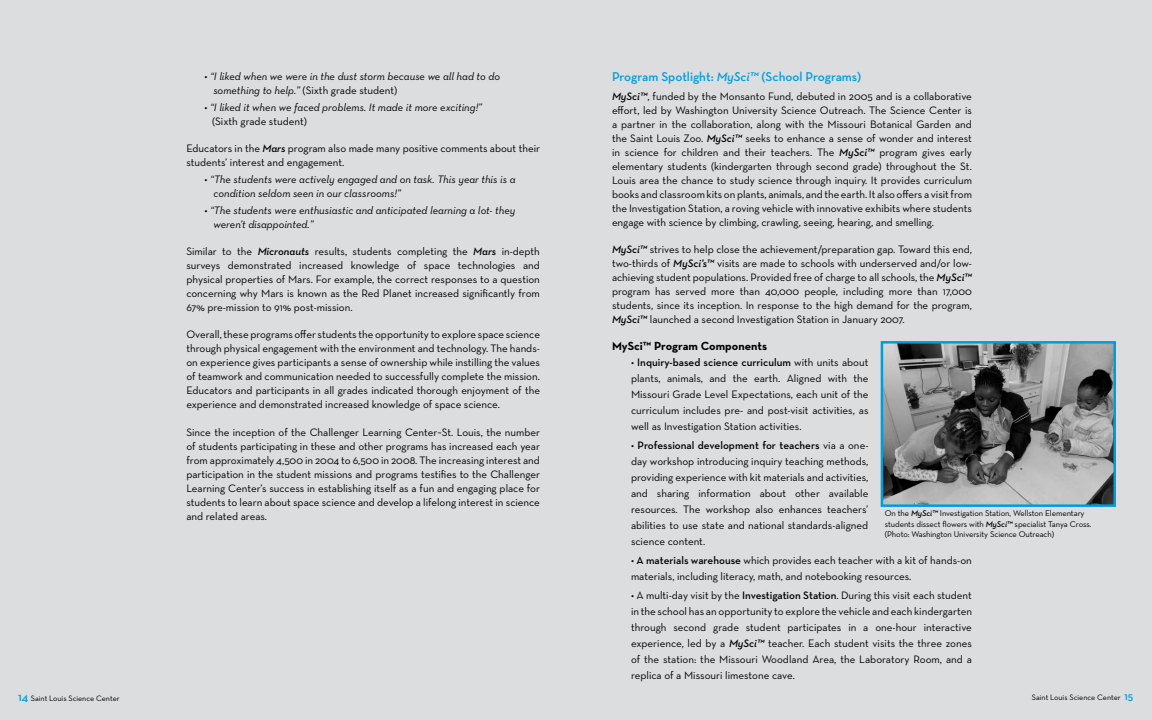
<style>
.page{position:relative;width:1152px;height:720px;background:#dcddde}
.page>*{position:absolute;margin:0;border:0;box-sizing:border-box;transform-origin:0 0}
.t1{font:600 13px "Neutra Text";color:#009ddc}
.t2{font:700 12px "Neutra Text";color:#000}
.t3{font:11px/14px "Neutra Text";color:#000;text-align:justify}
.t4{font:italic 11px/14px "Neutra Text";color:#000}
.t5{font:8.5px/10.2px "Neutra Text";letter-spacing:-.01em;color:#000}
.t6{font:8px "Neutra Text";color:#000}
.s1{font-style:normal}
.s2{font-weight:600;font-style:italic}
.s3{font-style:italic}
.s4{font-weight:600}
.s5{font-weight:600;font-size:12px;color:#009ddc}
.s6{font-weight:600;font-size:11px;color:#009ddc}
</style>
<div class="page">
<img style="left:884px;top:344px;width:229px;height:160px">
<div style="left:881px;top:341px;width:235px;height:166px;border:2px solid #009ddc"></div>
<p class="t4" style="left:213px;top:69px;width:288px;text-indent:-9px"><span class="s1">•</span> “I liked when we were in the dust storm because we all had to do something to help.” <span class="s1">(Sixth grade student)</span></p>
<p class="t4" style="left:212px;top:100px;width:272px;text-indent:-8px"><span class="s1">•</span> “I liked it when we faced problems. It made it more exciting!” <span class="s1">(Sixth grade student)</span></p>
<p class="t3" style="left:186px;top:141px;width:355px">Educators in the <span class="s2">Mars</span> program also made many positive comments about their students’ interest and engagement.</p>
<p class="t4" style="left:213px;top:172px;width:304px;text-indent:-9px"><span class="s1">•</span> “The students were actively engaged and on task. This year this is a condition seldom seen in our classrooms!”</p>
<p class="t4" style="left:213px;top:203px;width:304px;text-indent:-9px">• “The students were enthusiastic and anticipated learning a lot- they weren’t disappointed.”</p>
<p class="t3" style="left:186px;top:244px;width:355px">Similar to the <span class="s2">Micronauts</span> results, students completing the <span class="s2">Mars</span> in-depth surveys demonstrated increased knowledge of space technologies and physical properties of Mars. For example, the correct responses to a question concerning why Mars is known as the Red Planet increased significantly from 67% pre-mission to 91% post-mission.</p>
<p class="t3" style="left:186px;top:327px;width:355px">Overall, these programs offer students the opportunity to explore space science through physical engagement with the environment and technology. The hands&shy;on experience gives participants a sense of ownership while instilling the values of teamwork and communication needed to successfully complete the mission.<br>Educators and participants in all grades indicated thorough enjoyment of the experience and demonstrated increased knowledge of space science.</p>
<p class="t3" style="left:186px;top:425px;width:355px">Since the inception of the Challenger Learning Center~St. Louis, the number of students participating in these and other programs has increased each year from approximately 4,500 in 2004 to 6,500 in 2008. The increasing interest and participation in the student missions and programs testifies to the Challenger Learning Center’s success in establishing itself as a fun and engaging place for students to learn about space science and develop a lifelong interest in science and related areas.</p>
<p class="t1" style="left:612px;top:69px;width:251px">Program Spotlight: <span class="s3">MySci™</span> (School Programs)</p>
<p class="t3" style="left:612px;top:89px;width:362px"><span class="s2">MySci™</span>, funded by the Monsanto Fund, debuted in 2005 and is a collaborative effort, led by Washington University Science Outreach. The Science Center is a partner in the collaboration, along with the Missouri Botanical Garden and the Saint Louis Zoo. <span class="s2">MySci™</span> seeks to enhance a sense of wonder and interest in science for children and their teachers. The <span class="s2">MySci™</span> program gives early elementary students (kindergarten through second grade) throughout the St.<br>Louis area the chance to study science through inquiry. It provides curriculum books and classroom kits on plants, animals, and the earth. It also offers a visit from the Investigation Station, a roving vehicle with innovative exhibits where students engage with science by climbing, crawling, seeing, hearing, and smelling.</p>
<p class="t3" style="left:612px;top:242px;width:362px"><span class="s2">MySci™</span> strives to help close the achievement/preparation gap. Toward this end, two-thirds of <span class="s2">MySci’s™</span> visits are made to schools with underserved and/or low&shy;achieving student populations. Provided free of charge to all schools, the <span class="s2">MySci™ </span>program has served more than 40,000 people, including more than 17,000 students, since its inception. In response to the high demand for the program, <span class="s2">MySci™</span> launched a second Investigation Station in January 2007.</p>
<p class="t2" style="left:612px;top:339px;width:157px">MySci™ Program Components</p>
<p class="t3" style="left:631px;top:354px;width:239px;line-height:16px">• <span class="s4">Inquiry-based science curriculum</span> with units about plants, animals, and the earth. Aligned with the Missouri Grade Level Expectations, each unit of the curriculum includes pre- and post-visit activities, as well as Investigation Station activities.</p>
<p class="t3" style="left:631px;top:437px;width:239px;line-height:16px">• <span class="s4">Professional development for teachers</span> via a one&shy;day workshop introducing inquiry teaching methods, providing experience with kit materials and activities, and sharing information about other available resources. The workshop also enhances teachers’ abilities to use state and national standards-aligned science content.</p>
<p class="t3" style="left:631px;top:552px;width:342px;line-height:16px">• <span class="s4">A materials warehouse</span> which provides each teacher with a kit of hands-on materials, including literacy, math, and notebooking resources.</p>
<p class="t3" style="left:631px;top:587px;width:343px;line-height:16px">• A multi-day visit by the <span class="s4">Investigation Station</span>. During this visit each student in the school has an opportunity to explore the vehicle and each kindergarten through second grade student participates in a one-hour interactive experience, led by a <span class="s2">MySci™</span> teacher. Each student visits the three zones of the station: the Missouri Woodland Area, the Laboratory Room, and a replica of a Missouri limestone cave.</p>
<p class="t5" style="left:885px;top:508px;width:208px">On the <span class="s2">MySci™</span> Investigation Station, Wellston Elementary students dissect flowers with <span class="s2">MySci™</span> specialist Tanya Cross. (Photo: Washington University Science Outreach)</p>
<p class="t6" style="left:18px;top:693px;width:103px"><span class="s5">14</span> Saint Louis Science Center</p>
<p class="t6" style="left:1032px;top:693px;width:103px">Saint Louis Science Center <span class="s6">15</span></p>
</div>
